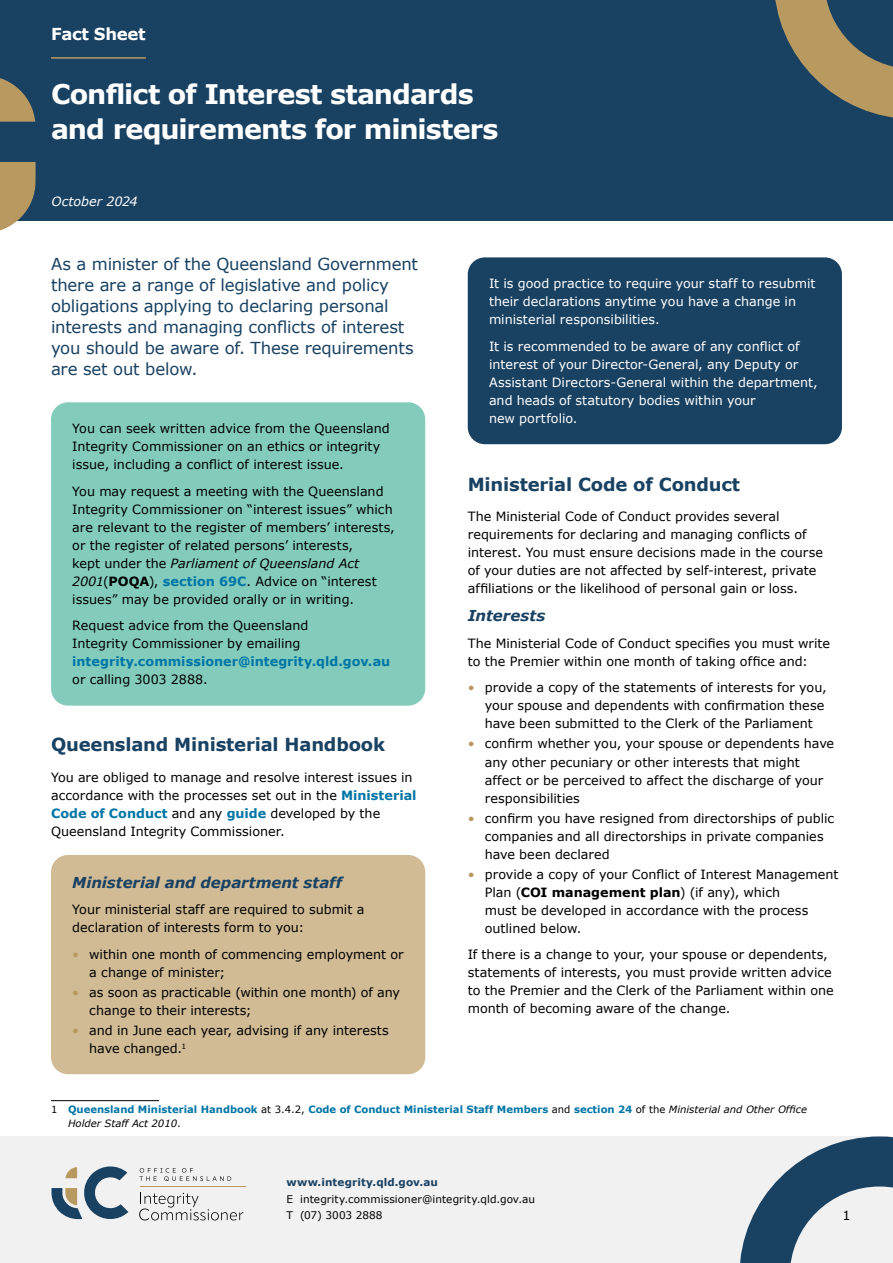
<style>
.page{position:relative;width:893px;height:1263px;background:#fff}
.page>*{position:absolute;margin:0;border:0;box-sizing:border-box;transform-origin:0 0}
.t1{font:700 27px/34.5px "Verdana";letter-spacing:-.03em;color:#fff}
.t2{font:700 18px "Verdana";letter-spacing:-.01em;color:#194162}
.t3{font:16.5px/21px "Verdana";letter-spacing:-.01em;color:#194162}
.t4{font:700 16.5px "Verdana";letter-spacing:-.02em;color:#fff}
.t5{font:italic 700 15px "Verdana";letter-spacing:-.005em;color:#194162}
.t6{font:12.75px/18px "Verdana";color:#000}
.t7{font:12.75px/18px "Verdana";color:#fff}
.t8{font:700 12.75px "Verdana";color:#0075a6}
.t9{font:italic 12.75px "Verdana";color:#fff}
.t10{font:10.5px/16.5px "Verdana";letter-spacing:.01em;color:#000}
.t11{font:700 10.5px "Verdana";letter-spacing:.005em;color:#194162}
.t12{font:700 10.05px/13.5px "Verdana";color:#0075a6}
.s1{font-style:italic}
.s2{font-weight:700}
.s3{font-weight:700;color:#0075a6}
.s4{color:#b8995f}
.s5{font-weight:400;color:#000}
.s6{font-weight:400;font-style:italic;color:#000}
</style>
<div class="page">
<div style="left:0;top:1136px;width:893px;height:127px;background:#f1f1f2"></div>
<div style="left:0;top:0;width:893px;height:221px;background:#194162"></div>
<svg style="left:52px;top:1166px;width:76px;height:54px"></svg>
<svg style="left:139px;top:1168px;width:92px;height:13px"></svg>
<svg style="left:139px;top:1192px;width:104px;height:28px"></svg>
<hr style="left:140px;top:1186px;width:106px;height:1px;background:#b8995f">
<svg style="left:740px;top:1136px;width:153px;height:127px"></svg>
<svg style="left:775px;top:0;width:118px;height:118px"></svg>
<svg style="left:0;top:78px;width:35px;height:44px"></svg>
<svg style="left:0;top:162px;width:36px;height:69px"></svg>
<div style="left:51px;top:402px;width:374px;height:304px;background:#83ccbc;border-radius:17px"></div>
<div style="left:51px;top:855px;width:374px;height:219px;background:#d0bb95;border-radius:17px"></div>
<hr style="left:51px;top:1100px;width:108px;height:1px;background:#000">
<div style="left:468px;top:257px;width:374px;height:187px;background:#194162;border-radius:17px"></div>
<hr style="left:51px;top:57px;width:95px;height:2px;background:#b8995f">
<p class="t4" style="left:51px;top:23px;width:96px">Fact Sheet</p>
<h1 class="t1" style="left:51px;top:78px;width:449px">Conflict of Interest standards and requirements for ministers</h1>
<p class="t9" style="left:52px;top:193px;width:88px">October 2024</p>
<p class="t3" style="left:51px;top:254px;width:369px">As a minister of the Queensland Government there are a range of legislative and policy obligations applying to declaring personal interests and managing conflicts of interest you should be aware of. These requirements are set out below.</p>
<p class="t6" style="left:72px;top:420px;width:319px">You can seek written advice from the Queensland<br>Integrity Commissioner on an ethics or integrity issue, including a conflict of interest issue.</p>
<p class="t6" style="left:72px;top:482px;width:324px">You may request a meeting with the Queensland Integrity Commissioner on “interest issues” which are relevant to the register of members’ interests, or the register of related persons’ interests,<br>kept under the <span class="s1">Parliament of Queensland Act 2001</span>(<span class="s2">POQA</span>), <span class="s3">section 69C</span>. Advice on “interest issues” may be provided orally or in writing.</p>
<p class="t6" style="left:72px;top:617px;width:238px">Request advice from the Queensland<br>Integrity Commissioner by emailing</p>
<p class="t8" style="left:72px;top:653px;width:319px">integrity.commissioner@integrity.qld.gov.au</p>
<p class="t6" style="left:72px;top:671px;width:137px">or calling 3003 2888.</p>
<h2 class="t2" style="left:51px;top:733px;width:336px">Queensland Ministerial Handbook</h2>
<p class="t6" style="left:51px;top:769px;width:367px">You are obliged to manage and resolve interest issues in accordance with the processes set out in the <span class="s3">Ministerial Code of Conduct</span> and any <span class="s3">guide</span> developed by the Queensland Integrity Commissioner.</p>
<p class="t5" style="left:72px;top:872px;width:271px">Ministerial and department staff</p>
<p class="t6" style="left:72px;top:901px;width:294px">Your ministerial staff are required to submit a declaration of interests form to you:</p>
<p class="t6" style="left:89px;top:945px;width:316px;text-indent:-17px"><span class="s4">•</span> within one month of commencing employment or a change of minister;</p>
<p class="t6" style="left:89px;top:983px;width:312px;text-indent:-17px"><span class="s4">•</span> as soon as practicable (within one month) of any change to their interests;</p>
<p class="t6" style="left:89px;top:1021px;width:301px;text-indent:-17px"><span class="s4">•</span> and in June each year, advising if any interests have changed.<sup>1</sup></p>
<p class="t7" style="left:489px;top:275px;width:328px">It is good practice to require your staff to resubmit their declarations anytime you have a change in ministerial responsibilities.</p>
<p class="t7" style="left:489px;top:337px;width:330px">It is recommended to be aware of any conflict of interest of your Director-General, any Deputy or Assistant Directors-General within the department, and heads of statutory bodies within your<br>new portfolio.</p>
<h2 class="t2" style="left:468px;top:472px;width:274px">Ministerial Code of Conduct</h2>
<p class="t6" style="left:468px;top:508px;width:357px">The Ministerial Code of Conduct provides several requirements for declaring and managing conflicts of interest. You must ensure decisions made in the course of your duties are not affected by self-interest, private affiliations or the likelihood of personal gain or loss.</p>
<p class="t5" style="left:468px;top:606px;width:79px">Interests</p>
<p class="t6" style="left:468px;top:634px;width:364px">The Ministerial Code of Conduct specifies you must write to the Premier within one month of taking office and:</p>
<p class="t6" style="left:485px;top:679px;width:343px;text-indent:-17px"><span class="s4">•</span> provide a copy of the statements of interests for you, your spouse and dependents with confirmation these have been submitted to the Clerk of the Parliament</p>
<p class="t6" style="left:485px;top:735px;width:351px;text-indent:-17px"><span class="s4">•</span> confirm whether you, your spouse or dependents have any other pecuniary or other interests that might affect or be perceived to affect the discharge of your responsibilities</p>
<p class="t6" style="left:485px;top:809px;width:351px;text-indent:-17px"><span class="s4">•</span> confirm you have resigned from directorships of public companies and all directorships in private companies have been declared</p>
<p class="t6" style="left:485px;top:865px;width:355px;text-indent:-17px"><span class="s4">•</span> provide a copy of your Conflict of Interest Management Plan (<span class="s2">COI management plan</span>) (if any), which<br>must be developed in accordance with the process outlined below.</p>
<p class="t6" style="left:468px;top:946px;width:368px">If there is a change to your, your spouse or dependents, statements of interests, you must provide written advice to the Premier and the Clerk of the Parliament within one month of becoming aware of the change.</p>
<p class="t12" style="left:68px;top:1103px;width:740px;text-indent:-17px"><span class="s5">1</span> Queensland Ministerial Handbook <span class="s5">at 3.4.2,</span> Code of Conduct Ministerial Staff Members <span class="s5">and</span> section 24 <span class="s5">of the</span> <span class="s6">Ministerial and Other Office<br>Holder Staff Act 2010</span><span class="s5">.</span></p>
<p class="t11" style="left:286px;top:1175px;width:153px">www.integrity.qld.gov.au</p>
<p class="t10" style="left:286px;top:1191px;width:250px">E integrity.commissioner@integrity.qld.gov.au<br>T (07) 3003 2888</p>
<p class="t6" style="left:842px;top:1207px;width:10px">1</p>
</div>
